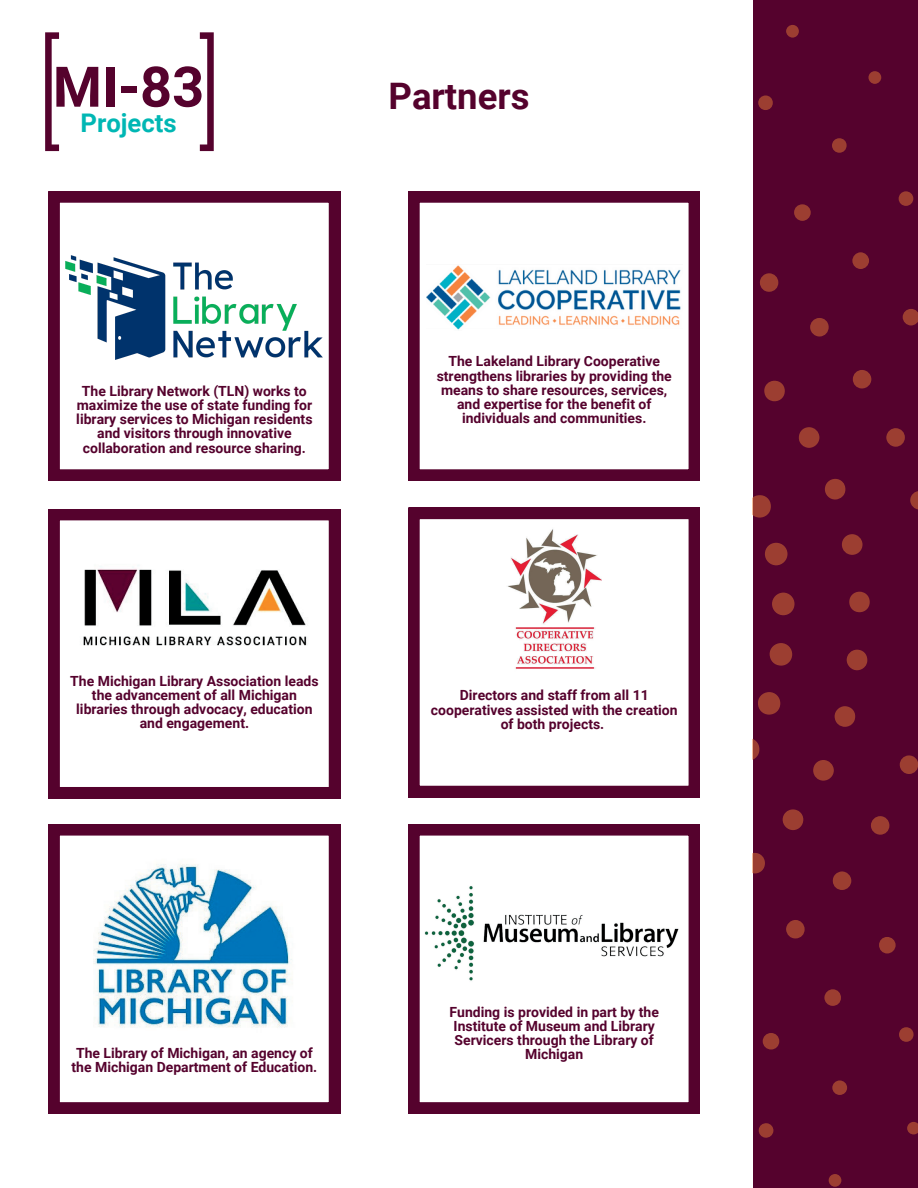
<style>
.page{position:relative;width:918px;height:1188px;background:#fff}
.page>*{position:absolute;margin:0;border:0;box-sizing:border-box;transform-origin:0 0}
.t1{font:700 56.1px "Roboto";color:#55022d}
.t2{font:700 36.6px "Roboto";color:#55022d}
.t3{font:700 25.65px "Roboto";color:#00b7b4}
.t4{font:700 13.95px/14.2px "Roboto";color:#55022d;text-align:center}
</style>
<div class="page">
<div style="left:753px;top:0;width:165px;height:1188px;background:#55022d"></div>
<div style="left:769px;top:643px;width:23px;height:23px;background:#9c3e31;border-radius:50%"></div>
<div style="left:765px;top:543px;width:23px;height:22px;background:#9c3e31;border-radius:50%"></div>
<div style="left:772px;top:593px;width:23px;height:22px;background:#9c3e31;border-radius:50%"></div>
<div style="left:758px;top:692px;width:22px;height:23px;background:#9c3e31;border-radius:50%"></div>
<svg style="left:753px;top:739px;width:7px;height:21px"></svg>
<svg style="left:753px;top:495px;width:18px;height:23px"></svg>
<div style="left:842px;top:534px;width:21px;height:21px;background:#9c3e31;border-radius:50%"></div>
<div style="left:783px;top:809px;width:20px;height:21px;background:#9c3e31;border-radius:50%"></div>
<div style="left:764px;top:381px;width:21px;height:20px;background:#9c3e31;border-radius:50%"></div>
<div style="left:813px;top:760px;width:21px;height:21px;background:#9c3e31;border-radius:50%"></div>
<div style="left:847px;top:650px;width:21px;height:20px;background:#9c3e31;border-radius:50%"></div>
<div style="left:835px;top:706px;width:21px;height:21px;background:#9c3e31;border-radius:50%"></div>
<div style="left:799px;top:427px;width:21px;height:21px;background:#9c3e31;border-radius:50%"></div>
<svg style="left:753px;top:853px;width:12px;height:21px"></svg>
<div style="left:849px;top:592px;width:21px;height:20px;background:#9c3e31;border-radius:50%"></div>
<div style="left:825px;top:479px;width:21px;height:21px;background:#9c3e31;border-radius:50%"></div>
<svg style="left:810px;top:318px;width:19px;height:19px"></svg>
<div style="left:853px;top:370px;width:18px;height:19px;background:#9c3e31;border-radius:50%"></div>
<div style="left:900px;top:755px;width:18px;height:19px;background:#9c3e31;border-radius:50%"></div>
<svg style="left:871px;top:816px;width:19px;height:19px"></svg>
<svg style="left:886px;top:428px;width:19px;height:19px"></svg>
<div style="left:833px;top:871px;width:18px;height:19px;background:#9c3e31;border-radius:50%"></div>
<svg style="left:786px;top:920px;width:19px;height:19px"></svg>
<svg style="left:910px;top:491px;width:8px;height:19px"></svg>
<div style="left:760px;top:273px;width:18px;height:19px;background:#9c3e31;border-radius:50%"></div>
<div style="left:852px;top:252px;width:17px;height:17px;background:#9c3e31;border-radius:50%"></div>
<div style="left:794px;top:204px;width:17px;height:17px;background:#9c3e31;border-radius:50%"></div>
<svg style="left:903px;top:309px;width:15px;height:17px"></svg>
<div style="left:763px;top:1033px;width:16px;height:17px;background:#9c3e31;border-radius:50%"></div>
<div style="left:824px;top:989px;width:17px;height:17px;background:#9c3e31;border-radius:50%"></div>
<div style="left:879px;top:937px;width:17px;height:16px;background:#9c3e31;border-radius:50%"></div>
<div style="left:899px;top:191px;width:14px;height:15px;background:#9c3e31;border-radius:50%"></div>
<svg style="left:758px;top:1123px;width:16px;height:15px"></svg>
<div style="left:899px;top:1027px;width:15px;height:15px;background:#9c3e31;border-radius:50%"></div>
<svg style="left:832px;top:1080px;width:15px;height:15px"></svg>
<svg style="left:832px;top:138px;width:15px;height:15px"></svg>
<div style="left:758px;top:96px;width:15px;height:14px;background:#9c3e31;border-radius:50%"></div>
<svg style="left:868px;top:71px;width:14px;height:13px"></svg>
<svg style="left:786px;top:25px;width:13px;height:13px"></svg>
<svg style="left:828px;top:1174px;width:13px;height:13px"></svg>
<svg style="left:907px;top:1122px;width:11px;height:13px"></svg>
<svg style="left:45px;top:32px;width:14px;height:119px"></svg>
<svg style="left:200px;top:32px;width:14px;height:119px"></svg>
<svg style="left:49px;top:191px;width:291px;height:290px"></svg>
<svg style="left:408px;top:191px;width:292px;height:290px"></svg>
<svg style="left:408px;top:508px;width:292px;height:289px"></svg>
<svg style="left:408px;top:824px;width:292px;height:289px"></svg>
<svg style="left:49px;top:824px;width:291px;height:289px"></svg>
<svg style="left:49px;top:509px;width:291px;height:289px"></svg>
<p class="t1" style="left:53px;top:55px;width:153px">MI-83</p>
<p class="t3" style="left:80px;top:108px;width:98px">Projects</p>
<p class="t2" style="left:388px;top:75px;width:143px">Partners</p>
<p class="t4" style="left:76px;top:384px;width:238px">The Library Network (TLN) works to maximize the use of state funding for library services to Michigan residents and visitors through innovative collaboration and resource sharing.</p>
<p class="t4" style="left:437px;top:355px;width:237px">The Lakeland Library Cooperative strengthens libraries by providing the means to share resources, services, and expertise for the benefit of individuals and communities.</p>
<p class="t4" style="left:70px;top:674px;width:250px">The Michigan Library Association leads the advancement of all Michigan libraries through advocacy, education and engagement.</p>
<p class="t4" style="left:431px;top:689px;width:248px">Directors and staff from all 11 cooperatives assisted with the creation of both projects.</p>
<p class="t4" style="left:71px;top:1046px;width:247px">The Library of Michigan, an agency of the Michigan Department of Education.</p>
<p class="t4" style="left:450px;top:1005px;width:211px">Funding is provided in part by the<br>Institute of Museum and Library<br>Servicers through the Library of<br>Michigan</p>
</div>
